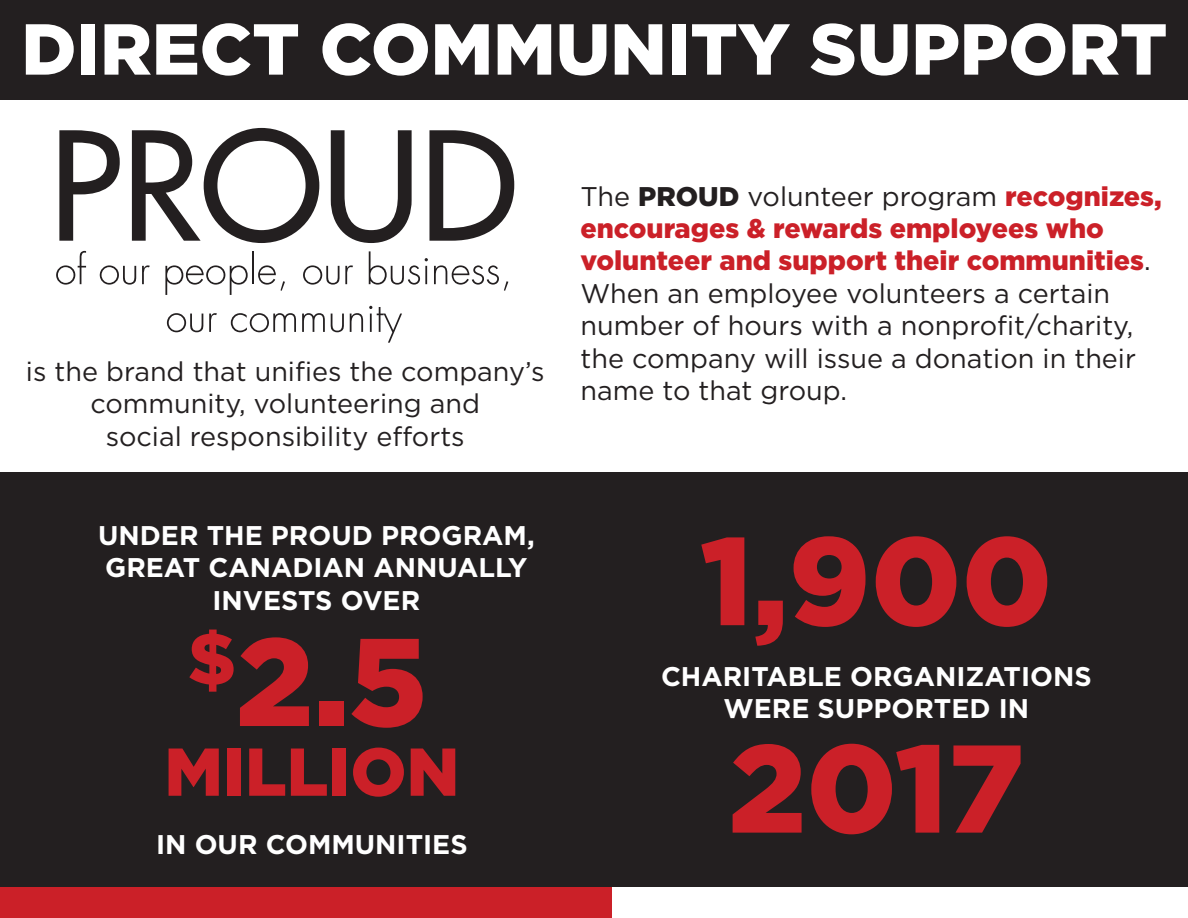
<style>
.page{position:relative;width:1188px;height:918px;background:#fff}
.page>*{position:absolute;margin:0;border:0;box-sizing:border-box;transform-origin:0 0}
.t1{font:900 124.5px "Gotham";color:#cb2028}
.t2{font:900 72px "Gotham";color:#fff}
.t3{font:900 67.5px "Gotham";color:#cb2028}
.t4{font:27px/32.4px "Gotham";color:#231f20;text-align:center}
.t5{font:700 27px/32.4px "Gotham";color:#fff;text-align:center}
.s1{font-weight:900}
.s2{font-weight:900;color:#cb2028}
</style>
<div class="page">
<div style="left:0;top:472px;width:1188px;height:416px;background:#231f20"></div>
<div style="left:0;top:887px;width:1188px;height:31px;background:#cb2028"></div>
<div style="left:613px;top:887px;width:575px;height:31px;background:#fff"></div>
<svg style="left:56px;top:251px;width:30px;height:34px"></svg>
<svg style="left:100px;top:265px;width:36px;height:20px"></svg>
<svg style="left:142px;top:265px;width:8px;height:19px"></svg>
<svg style="left:165px;top:265px;width:83px;height:30px"></svg>
<hr style="left:252px;top:251px;width:2px;height:33px;background:#231f20">
<svg style="left:258px;top:265px;width:27px;height:26px"></svg>
<svg style="left:303px;top:265px;width:50px;height:20px"></svg>
<svg style="left:369px;top:251px;width:59px;height:34px"></svg>
<svg style="left:434px;top:265px;width:74px;height:26px"></svg>
<svg style="left:167px;top:313px;width:36px;height:19px"></svg>
<svg style="left:209px;top:313px;width:8px;height:19px"></svg>
<svg style="left:231px;top:313px;width:65px;height:19px"></svg>
<svg style="left:302px;top:313px;width:23px;height:19px"></svg>
<svg style="left:331px;top:314px;width:13px;height:18px"></svg>
<svg style="left:350px;top:313px;width:13px;height:19px"></svg>
<svg style="left:369px;top:306px;width:33px;height:37px"></svg>
<svg style="left:59px;top:130px;width:61px;height:111px"></svg>
<svg style="left:132px;top:128px;width:187px;height:115px"></svg>
<svg style="left:331px;top:130px;width:81px;height:113px"></svg>
<svg style="left:429px;top:130px;width:85px;height:111px"></svg>
<div style="left:1px;top:0;width:1187px;height:99px;background:#231f20"></div>
<h2 class="t2" style="left:21px;top:0;width:1148px">DIRECT COMMUNITY SUPPORT</h2>
<p class="t4" style="left:26px;top:355px;width:520px">is the brand that unifies the company’s community, volunteering and<br>social responsibility efforts</p>
<p class="t5" style="left:98px;top:519px;width:438px">UNDER THE PROUD PROGRAM,<br>GREAT CANADIAN ANNUALLY<br>INVESTS OVER</p>
<h1 class="t1" style="left:188px;top:596px;width:241px"><sup>$</sup>2.5</h1>
<h3 class="t3" style="left:164px;top:725px;width:297px">MILLION</h3>
<p class="t5" style="left:156px;top:828px;width:313px">IN OUR COMMUNITIES</p>
<p class="t4" style="left:580px;top:179px;width:583px;text-align:left">The <span class="s1">PROUD</span> volunteer program <span class="s2">recognizes, encourages &amp; rewards employees who volunteer and support their communities</span>.<br>When an employee volunteers a certain number of hours with a nonprofit/charity, the company will issue a donation in their name to that group.</p>
<h1 class="t1" style="left:700px;top:495px;width:354px">1,900</h1>
<p class="t5" style="left:661px;top:660px;width:432px">CHARITABLE ORGANIZATIONS<br>WERE SUPPORTED IN</p>
<h1 class="t1" style="left:729px;top:703px;width:297px">2017</h1>
</div>
